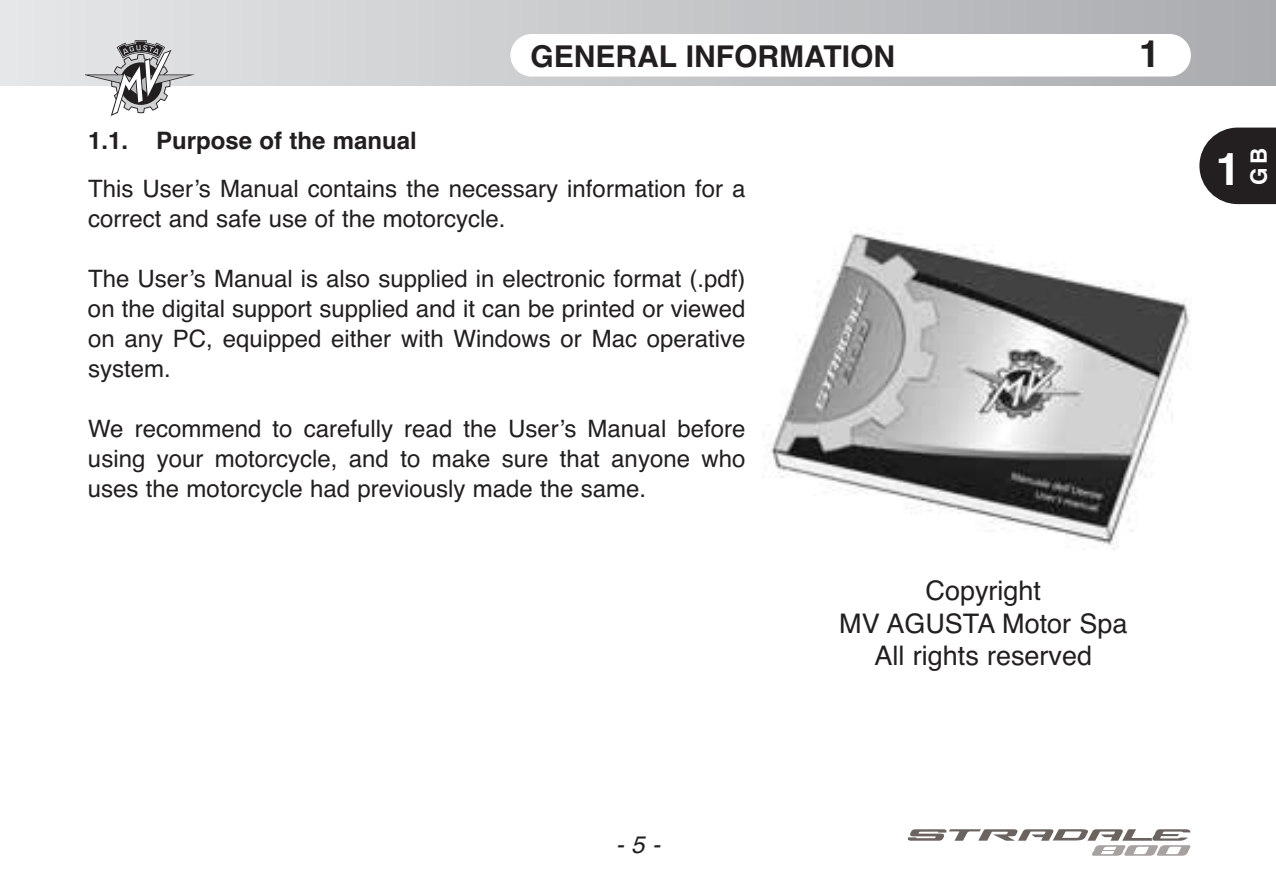
<style>
.page{position:relative;width:1276px;height:893px;background:#fff}
.page>*{position:absolute;margin:0;border:0;box-sizing:border-box;transform-origin:0 0}
.t1{font:700 45px "Helvetica";color:#fff}
.t2{font:700 37.5px "Helvetica";color:#231f20}
.t3{font:700 30px "Helvetica";color:#231f20}
.t4{font:27px/32.4px "Helvetica";color:#231f20;text-align:center}
.t5{font:24px/30px "Helvetica";color:#231f20;text-align:justify}
.t6{font:700 24px "Helvetica";color:#231f20}
.t7{font:italic 24px "Helvetica";color:#231f20}
.t8{font:700 22.5px "Helvetica";color:#fff}
</style>
<div class="page">
<div style="left:0;top:0;width:1276px;height:85px;background:linear-gradient(to right,#e6e7e8,#aaabaf)"></div>
<div style="left:510px;top:34px;width:681px;height:43px;background:#fff;border-radius:21px"></div>
<svg style="left:1199px;top:128px;width:77px;height:76px;background:#3b3738"></svg>
<svg style="left:85px;top:40px;width:110px;height:76px"></svg>
<img style="left:769px;top:231px;width:421px;height:319px">
<svg style="left:907px;top:829px;width:283px;height:27px"></svg>
<p class="t3" style="left:530px;top:39px;width:366px">GENERAL INFORMATION</p>
<h2 class="t2" style="left:1139px;top:32px;width:22px">1</h2>
<p class="t6" style="left:88px;top:126px;width:330px">1.1. Purpose of the manual</p>
<p class="t5" style="left:88px;top:173px;width:659px">This User’s Manual contains the necessary information for a correct and safe use of the motorcycle.</p>
<p class="t5" style="left:88px;top:263px;width:659px">The User’s Manual is also supplied in electronic format (.pdf) on the digital support supplied and it can be printed or viewed on any PC, equipped either with Windows or Mac operative system.</p>
<p class="t5" style="left:88px;top:413px;width:659px">We recommend to carefully read the User’s Manual before using your motorcycle, and to make sure that anyone who uses the motorcycle had previously made the same.</p>
<p class="t4" style="left:839px;top:575px;width:290px">Copyright<br>MV AGUSTA Motor Spa<br>All rights reserved</p>
<h1 class="t1" style="left:1216px;top:143px;width:27px">1</h1>
<p class="t8" style="left:1246px;top:185px;width:39px;rotate:-90deg">GB</p>
<p class="t7" style="left:616px;top:831px;width:45px">-5-</p>
</div>
